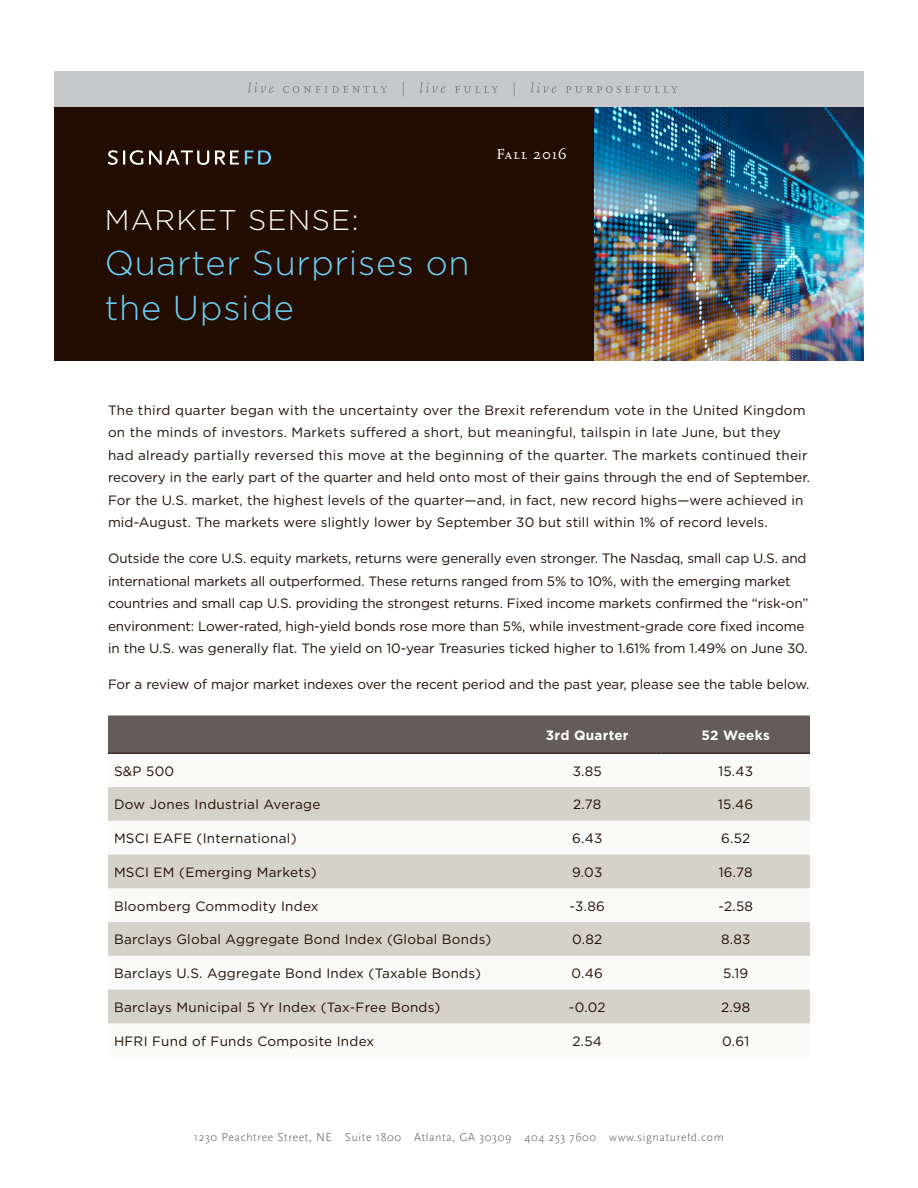
<style>
.page{position:relative;width:918px;height:1188px;background:#fff}
.page>*{position:absolute;margin:0;border:0;box-sizing:border-box;transform-origin:0 0}
.t1{font:300 34.5px/45px "Gotham";letter-spacing:.02em;color:#6fcef4}
.t2{font:300 28.5px "Gotham";letter-spacing:.045em;color:#fff}
.t3{font:15px "Scala OT";letter-spacing:.075em;color:#fff}
.t4{font:13.5px/22.5px "Gotham";color:#230d02}
.t5{font:13.5px "Gotham";letter-spacing:.02em;color:#230d02}
.t6{font:700 13.5px "Gotham";letter-spacing:.02em;color:#fff}
.t7{font:300 12px "Scala Sans";letter-spacing:.05em;color:#5b5956}
</style>
<div class="page">
<img style="left:594px;top:107px;width:270px;height:254px">
<div style="left:54px;top:107px;width:540px;height:254px;background:#230d02"></div>
<div style="left:54px;top:71px;width:810px;height:36px;background:#c7c8ca"></div>
<svg style="left:248px;top:82px;width:429px;height:14px"></svg>
<svg style="left:108px;top:150px;width:131px;height:15px"></svg>
<svg style="left:245px;top:151px;width:26px;height:14px"></svg>
<div style="left:108px;top:716px;width:702px;height:37px;background:#655b58"></div>
<svg style="left:108px;top:787px;width:702px;height:236px;fill:#d4d2c9"></svg>
<hr style="left:108px;top:753px;width:405px;height:1px;background:#230d02">
<hr style="left:513px;top:753px;width:149px;height:1px;background:#230d02">
<hr style="left:662px;top:753px;width:148px;height:1px;background:#230d02">
<h2 class="t2" style="left:105px;top:202px;width:255px">MARKET SENSE:</h2>
<h1 class="t1" style="left:105px;top:239px;width:366px">Quarter Surprises on the Upside</h1>
<p class="t3" style="left:497px;top:146px;width:72px">Fall 2016</p>
<p class="t4" style="left:108px;top:398px;width:703px">The third quarter began with the uncertainty over the Brexit referendum vote in the United Kingdom on the minds of investors. Markets suffered a short, but meaningful, tailspin in late June, but they<br>had already partially reversed this move at the beginning of the quarter. The markets continued their recovery in the early part of the quarter and held onto most of their gains through the end of September.<br>For the U.S. market, the highest levels of the quarter—and, in fact, new record highs—were achieved in mid-August. The markets were slightly lower by September 30 but still within 1% of record levels.</p>
<p class="t4" style="left:108px;top:547px;width:702px">Outside the core U.S. equity markets, returns were generally even stronger. The Nasdaq, small cap U.S. and international markets all outperformed. These returns ranged from 5% to 10%, with the emerging market countries and small cap U.S. providing the strongest returns. Fixed income markets confirmed the “risk-on” environment: Lower-rated, high-yield bonds rose more than 5%, while investment-grade core fixed income in the U.S. was generally flat. The yield on 10-year Treasuries ticked higher to 1.61% from 1.49% on June 30.</p>
<p class="t4" style="left:108px;top:673px;width:703px">For a review of major market indexes over the recent period and the past year, please see the table below.</p>
<p class="t6" style="left:546px;top:726px;width:84px">3rd Quarter</p>
<p class="t6" style="left:702px;top:726px;width:70px">52 Weeks</p>
<p class="t4" style="left:114px;top:759px;width:62px">S&amp;P 500</p>
<p class="t4" style="left:573px;top:759px;width:31px">3.85</p>
<p class="t4" style="left:718px;top:759px;width:36px">15.43</p>
<p class="t5" style="left:114px;top:796px;width:208px">Dow Jones Industrial Average</p>
<p class="t4" style="left:573px;top:793px;width:30px">2.78</p>
<p class="t4" style="left:718px;top:793px;width:37px">15.46</p>
<p class="t5" style="left:114px;top:830px;width:184px">MSCI EAFE (International)</p>
<p class="t4" style="left:572px;top:827px;width:32px">6.43</p>
<p class="t4" style="left:721px;top:827px;width:31px">6.52</p>
<p class="t5" style="left:114px;top:863px;width:204px">MSCI EM (Emerging Markets)</p>
<p class="t4" style="left:572px;top:861px;width:32px">9.03</p>
<p class="t4" style="left:719px;top:861px;width:36px">16.78</p>
<p class="t5" style="left:114px;top:897px;width:206px">Bloomberg Commodity Index</p>
<p class="t4" style="left:570px;top:894px;width:37px">-3.86</p>
<p class="t4" style="left:718px;top:894px;width:36px">-2.58</p>
<p class="t5" style="left:114px;top:931px;width:379px">Barclays Global Aggregate Bond Index (Global Bonds)</p>
<p class="t4" style="left:572px;top:928px;width:32px">0.82</p>
<p class="t4" style="left:721px;top:928px;width:31px">8.83</p>
<p class="t5" style="left:114px;top:965px;width:369px">Barclays U.S. Aggregate Bond Index (Taxable Bonds)</p>
<p class="t4" style="left:572px;top:962px;width:33px">0.46</p>
<p class="t4" style="left:723px;top:962px;width:27px">5.19</p>
<p class="t5" style="left:114px;top:998px;width:328px">Barclays Municipal 5 Yr Index (Tax-Free Bonds)</p>
<p class="t4" style="left:569px;top:996px;width:38px">-0.02</p>
<p class="t4" style="left:721px;top:996px;width:31px">2.98</p>
<p class="t5" style="left:114px;top:1032px;width:262px">HFRI Fund of Funds Composite Index</p>
<p class="t4" style="left:572px;top:1029px;width:31px">2.54</p>
<p class="t4" style="left:722px;top:1029px;width:28px">0.61</p>
<p class="t7" style="left:194px;top:1131px;width:532px">1230 Peachtree Street, NE Suite 1800 Atlanta, GA 30309 404 253 7600 www.signaturefd.com</p>
</div>
